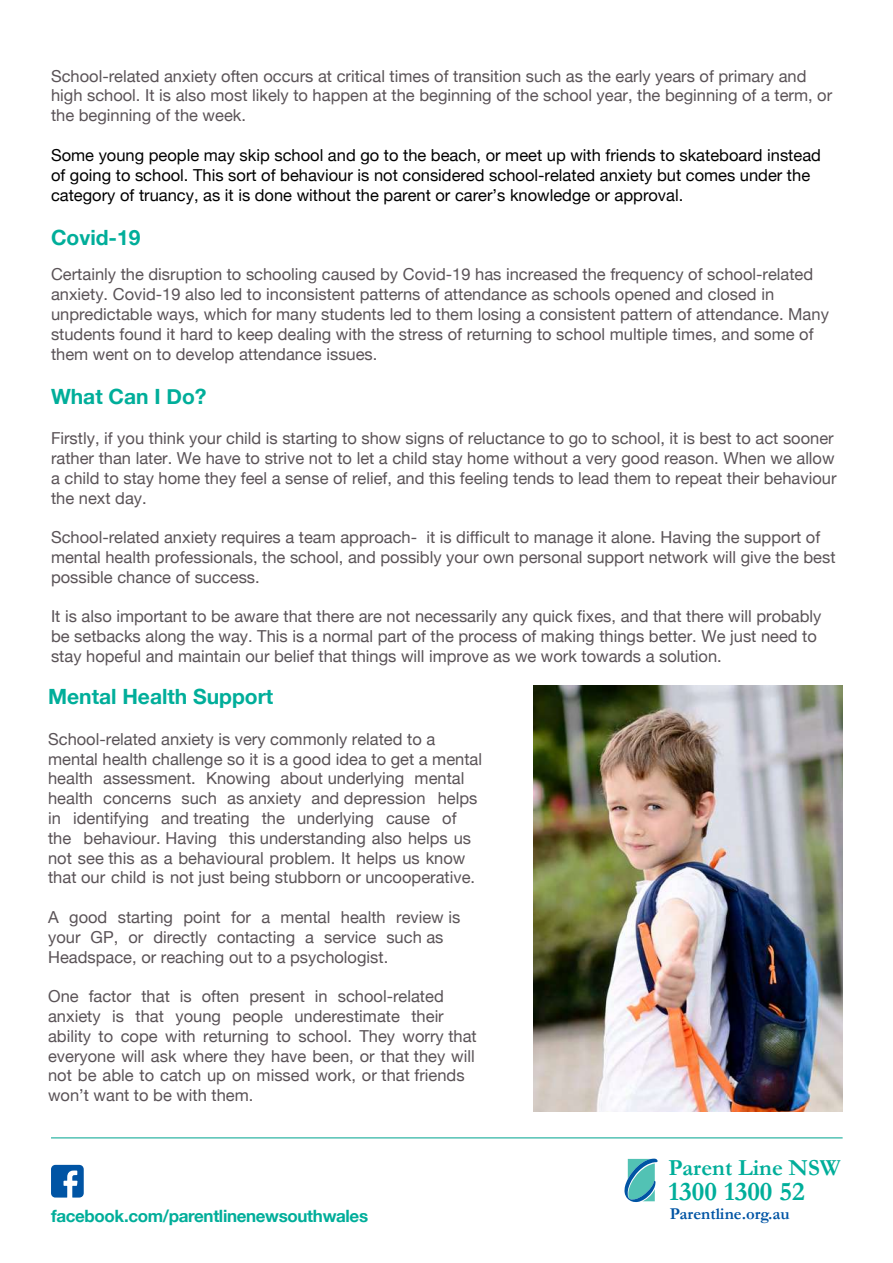
<style>
.page{position:relative;width:893px;height:1263px;background:#fff}
.page>*{position:absolute;margin:0;border:0;box-sizing:border-box;transform-origin:0 0}
.t1{font:700 27px "Garamond";color:#00ae9a}
.t2{font:700 23.1px "Garamond";color:#00ae9a}
.t3{font:700 21px "Helvetica Neue";color:#00ae9a}
.t4{font:700 16.95px "Helvetica Neue";letter-spacing:-.02em;color:#00ae9a}
.t5{font:700 16.65px "Garamond";color:#0054a4}
.t6{font:16.5px/19.8px "Helvetica Neue";color:#5a5357}
.t7{font:16.5px/19.8px "Helvetica Neue";color:#000}
</style>
<div class="page">
<hr style="left:51px;top:1137px;width:792px;height:1px;background:#53c2b4">
<svg style="left:624px;top:1158px;width:34px;height:44px"></svg>
<svg style="left:51px;top:1165px;width:33px;height:32px"></svg>
<img style="left:534px;top:685px;width:309px;height:426px">
<p class="t6" style="left:51px;top:66px;width:783px">School-related anxiety often occurs at critical times of transition such as the early years of primary and high school. It is also most likely to happen at the beginning of the school year, the beginning of a term, or the beginning of the week.</p>
<p class="t7" style="left:51px;top:145px;width:771px">Some young people may skip school and go to the beach, or meet up with friends to skateboard instead of going to school. This sort of behaviour is not considered school-related anxiety but comes under the category of truancy, as it is done without the parent or carer’s knowledge or approval.</p>
<p class="t3" style="left:51px;top:224px;width:91px">Covid-19</p>
<p class="t6" style="left:51px;top:264px;width:779px">Certainly the disruption to schooling caused by Covid-19 has increased the frequency of school-related anxiety. Covid-19 also led to inconsistent patterns of attendance as schools opened and closed in unpredictable ways, which for many students led to them losing a consistent pattern of attendance. Many students found it hard to keep dealing with the stress of returning to school multiple times, and some of them went on to develop attendance issues.</p>
<p class="t3" style="left:51px;top:383px;width:157px">What Can I Do?</p>
<p class="t6" style="left:51px;top:428px;width:787px">Firstly, if you think your child is starting to show signs of reluctance to go to school, it is best to act sooner rather than later. We have to strive not to let a child stay home without a very good reason. When we allow a child to stay home they feel a sense of relief, and this feeling tends to lead them to repeat their behaviour the next day.</p>
<p class="t6" style="left:51px;top:527px;width:786px">School-related anxiety requires a team approach- it is difficult to manage it alone. Having the support of mental health professionals, the school, and possibly your own personal support network will give the best possible chance of success.</p>
<p class="t6" style="left:51px;top:606px;width:772px">It is also important to be aware that there are not necessarily any quick fixes, and that there will probably be setbacks along the way. This is a normal part of the process of making things better. We just need to stay hopeful and maintain our belief that things will improve as we work towards a solution.</p>
<p class="t3" style="left:48px;top:684px;width:227px">Mental Health Support</p>
<p class="t6" style="left:48px;top:729px;width:435px">School-related anxiety is very commonly related to a mental health challenge so it is a good idea to get a mental health assessment. Knowing about underlying mental health concerns such as anxiety and depression helps in identifying and treating the underlying cause of the behaviour. Having this understanding also helps us not see this as a behavioural problem. It helps us know that our child is not just being stubborn or uncooperative.</p>
<p class="t6" style="left:48px;top:907px;width:414px">A good starting point for a mental health review is your GP, or directly contacting a service such as<br>Headspace, or reaching out to a psychologist.</p>
<p class="t6" style="left:48px;top:986px;width:430px">One factor that is often present in school-related anxiety is that young people underestimate their ability to cope with returning to school. They worry that everyone will ask where they have been, or that they will not be able to catch up on missed work, or that friends won’t want to be with them.</p>
<p class="t4" style="left:51px;top:1205px;width:319px">facebook.com/parentlinenewsouthwales</p>
<h2 class="t2" style="left:669px;top:1152px;width:174px">Parent Line NSW</h2>
<h1 class="t1" style="left:669px;top:1173px;width:138px">1300 1300 52</h1>
<p class="t5" style="left:670px;top:1202px;width:121px">Parentline.org.au</p>
</div>
